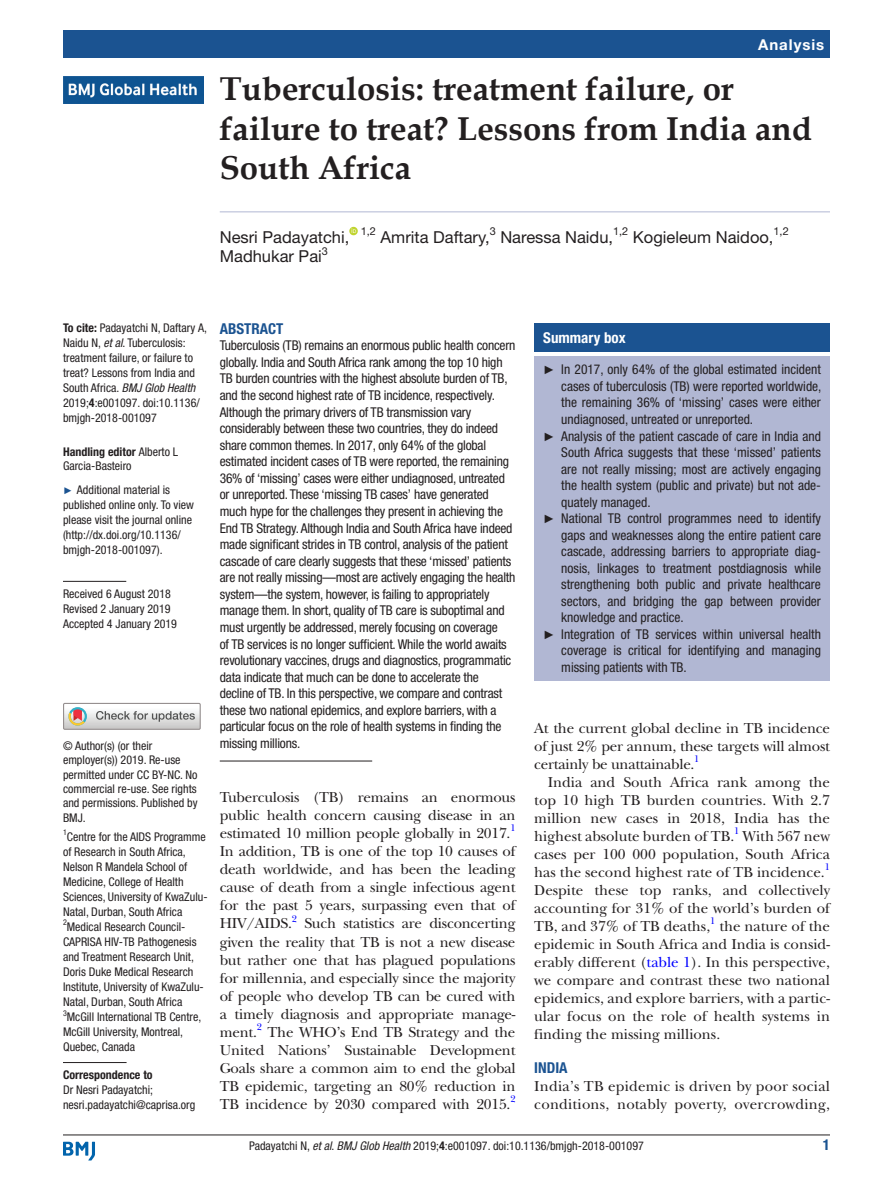
<style>
.page{position:relative;width:893px;height:1191px;background:#fff}
.page>*{position:absolute;margin:0;border:0;box-sizing:border-box;transform-origin:0 0}
.t1{font:700 33px/39px "Book Antiqua";color:#231f20}
.t2{font:16.5px "Helvetica Neue LT Std";color:#231f20}
.t3{font:15px/18px "New Baskerville";color:#231f20;text-align:justify}
.t4{font:700 condensed 15px "Helvetica Neue LT Std";color:#1b5391}
.t5{font:700 condensed 15px "Helvetica Neue LT Std";color:#fff}
.t6{font:700 15px "Helvetica Neue LT Std";letter-spacing:.065em;color:#fff}
.t7{font:condensed 13.5px/16.5px "Helvetica Neue LT Std";letter-spacing:-.015em;color:#231f20}
.t8{font:condensed 12px/15px "Helvetica Neue LT Std";color:#231f20}
.t9{font:700 condensed 12px "Helvetica Neue LT Std";color:#231f20}
.t10{font:10.95px "Helvetica Neue LT Std";color:#231f20}
.t11{font:9.9px "New Baskerville";color:#00f}
.s1{font-weight:700}
.s2{font-style:italic}
.s3{font-family:"Arial";font-stretch:normal;font-size:9.75px;color:#1b5391}
.s4{font-family:"Arial";font-stretch:normal;font-size:12px}
.s5{color:#00f}
</style>
<div class="page">
<hr style="left:63px;top:1134px;width:767px;height:1px;background:#231f20">
<svg style="left:63px;top:1141px;width:32px;height:19px"></svg>
<div style="left:63px;top:703px;width:138px;height:27px;border:1px solid #969090"></div>
<svg style="left:64px;top:703px;width:136px;height:26px"></svg>
<hr style="left:220px;top:211px;width:610px;height:1px;background:#b1b7d3">
<svg style="left:349px;top:227px;width:9px;height:8px"></svg>
<div style="left:63px;top:31px;width:767px;height:27px;background:#1b5391"></div>
<hr style="left:63px;top:581px;width:63px;height:1px;background:#231f20">
<hr style="left:63px;top:1062px;width:64px;height:1px;background:#231f20">
<img style="left:63px;top:77px;width:141px;height:27px">
<div style="left:534px;top:323px;width:296px;height:29px;background:#1b5391"></div>
<div style="left:534px;top:356px;width:296px;height:324px;background:#b1b7d3"></div>
<hr style="left:220px;top:760px;width:152px;height:1px;background:#231f20">
<p class="t6" style="left:758px;top:35px;width:68px">Analysis</p>
<h1 class="t1" style="left:220px;top:70px;width:594px">Tuberculosis: treatment failure, or failure to treat? Lessons from India and<br>South Africa</h1>
<p class="t2" style="left:220px;top:227px;width:131px">Nesri Padayatchi,</p>
<p class="t10" style="left:361px;top:225px;width:17px">1,2</p>
<p class="t2" style="left:381px;top:227px;width:111px">Amrita Daftary,</p>
<p class="t10" style="left:490px;top:225px;width:8px">3</p>
<p class="t2" style="left:500px;top:227px;width:114px">Naressa Naidu,</p>
<p class="t10" style="left:613px;top:225px;width:17px">1,2</p>
<p class="t2" style="left:633px;top:227px;width:142px">Kogieleum Naidoo,</p>
<p class="t10" style="left:773px;top:225px;width:17px">1,2</p>
<p class="t2" style="left:220px;top:246px;width:104px">Madhukar Pai</p>
<p class="t10" style="left:322px;top:244px;width:8px">3</p>
<p class="t8" style="left:63px;top:320px;width:146px"><span class="s1">To cite:</span> Padayatchi N, Daftary A,<br>Naidu N, <span class="s2">et al</span>. Tuberculosis: treatment failure, or failure to treat? Lessons from India and<br>South Africa. <span class="s2">BMJ Glob Health<br></span>2019;<span class="s1">4</span>:e001097. doi:10.1136/ bmjgh-2018-001097</p>
<p class="t8" style="left:63px;top:444px;width:117px;line-height:14.4px"><span class="s1">Handling editor</span> Alberto L<br>Garcia-Basteiro</p>
<p class="t8" style="left:63px;top:482px;width:133px"><span class="s3">►</span> Additional material is published online only. To view please visit the journal online (http://dx.doi.org/10.1136/ bmjgh-2018-001097).</p>
<p class="t8" style="left:63px;top:586px;width:116px">Received 6 August 2018<br>Revised 2 January 2019<br>Accepted 4 January 2019</p>
<p class="t8" style="left:63px;top:738px;width:136px;line-height:14.4px">© Author(s) (or their employer(s)) 2019. Re-use permitted under CC BY-NC. No commercial re-use. See rights and permissions. Published by<br>BMJ.</p>
<p class="t8" style="left:63px;top:829px;width:146px"><sup>1</sup>Centre for the AIDS Programme of Research in South Africa,<br>Nelson R Mandela School of<br>Medicine, College of Health<br>Sciences, University of KwaZulu-<br>Natal, Durban, South Africa<br><sup>2</sup>Medical Research Council-<br>CAPRISA HIV-TB Pathogenesis and Treatment Research Unit,<br>Doris Duke Medical Research<br>Institute, University of KwaZulu-<br>Natal, Durban, South Africa<br><sup>3</sup>McGill International TB Centre,<br>McGill University, Montreal,<br>Quebec, Canada</p>
<p class="t9" style="left:63px;top:1067px;width:91px">Correspondence to</p>
<p class="t8" style="left:63px;top:1082px;width:134px">Dr Nesri Padayatchi; nesri.padayatchi@caprisa.org</p>
<p class="t4" style="left:220px;top:319px;width:49px">Abstract</p>
<p class="t7" style="left:220px;top:337px;width:297px">Tuberculosis (TB) remains an enormous public health concern globally. India and South Africa rank among the top 10 high TB burden countries with the highest absolute burden of TB, and the second highest rate of TB incidence, respectively.<br>Although the primary drivers of TB transmission vary considerably between these two countries, they do indeed share common themes. In 2017, only 64% of the global estimated incident cases of TB were reported, the remaining 36% of ‘missing’ cases were either undiagnosed, untreated or unreported. These ‘missing TB cases’ have generated much hype for the challenges they present in achieving the End TB Strategy. Although India and South Africa have indeed made significant strides in TB control, analysis of the patient cascade of care clearly suggests that these ‘missed’ patients are not really missing—most are actively engaging the health system—the system, however, is failing to appropriately manage them. In short, quality of TB care is suboptimal and must urgently be addressed, merely focusing on coverage<br>of TB services is no longer sufficient. While the world awaits revolutionary vaccines, drugs and diagnostics, programmatic data indicate that much can be done to accelerate the decline of TB. In this perspective, we compare and contrast these two national epidemics, and explore barriers, with a particular focus on the role of health systems in finding the missing millions.</p>
<p class="t3" style="left:220px;top:788px;width:297px">Tuberculosis (TB) remains an enormous public health concern causing disease in an estimated 10 million people globally in 2017.</p>
<p class="t11" style="left:510px;top:822px;width:7px">1</p>
<p class="t3" style="left:220px;top:842px;width:297px">In addition, TB is one of the top 10 causes of death worldwide, and has been the leading cause of death from a single infectious agent for the past 5 years, surpassing even that of HIV/AIDS.</p>
<p class="t11" style="left:292px;top:912px;width:7px">2</p>
<p class="t3" style="left:220px;top:914px;width:297px;text-indent:85px">Such statistics are disconcerting given the reality that TB is not a new disease but rather one that has plagued populations for millennia, and especially since the majority of people who develop TB can be cured with a timely diagnosis and appropriate manage&shy;ment.<sup>2</sup> The WHO’s End TB Strategy and the United Nations’ Sustainable Development Goals share a common aim to end the global TB epidemic, targeting an 80% reduction in TB incidence by 2030 compared with 2015.</p>
<p class="t11" style="left:510px;top:1093px;width:7px">2</p>
<p class="t5" style="left:543px;top:328px;width:84px">Summary box</p>
<p class="t7" style="left:543px;top:361px;width:279px"><span class="s4">►</span> In 2017, only 64% of the global estimated incident</p>
<p class="t7" style="left:561px;top:378px;width:262px">cases of tuberculosis (TB) were reported worldwide,</p>
<p class="t7" style="left:561px;top:394px;width:261px">the remaining 36% of ‘missing’ cases were either</p>
<p class="t7" style="left:561px;top:411px;width:193px">undiagnosed, untreated or unreported.</p>
<p class="t7" style="left:543px;top:427px;width:279px"><span class="s4">►</span> Analysis of the patient cascade of care in India and</p>
<p class="t7" style="left:561px;top:444px;width:261px">South Africa suggests that these ‘missed’ patients</p>
<p class="t7" style="left:561px;top:460px;width:261px">are not really missing; most are actively engaging</p>
<p class="t7" style="left:561px;top:477px;width:261px">the health system (public and private) but not ade-</p>
<p class="t7" style="left:561px;top:493px;width:91px">quately managed.</p>
<p class="t7" style="left:543px;top:510px;width:279px"><span class="s4">►</span> National TB control programmes need to identify</p>
<p class="t7" style="left:561px;top:526px;width:261px">gaps and weaknesses along the entire patient care</p>
<p class="t7" style="left:561px;top:543px;width:261px">cascade, addressing barriers to appropriate diag-</p>
<p class="t7" style="left:561px;top:559px;width:261px">nosis, linkages to treatment postdiagnosis while</p>
<p class="t7" style="left:561px;top:576px;width:261px">strengthening both public and private healthcare</p>
<p class="t7" style="left:561px;top:592px;width:261px">sectors, and bridging the gap between provider</p>
<p class="t7" style="left:561px;top:609px;width:124px">knowledge and practice.</p>
<p class="t7" style="left:543px;top:625px;width:279px"><span class="s4">►</span> Integration of TB services within universal health</p>
<p class="t7" style="left:561px;top:642px;width:261px">coverage is critical for identifying and managing</p>
<p class="t7" style="left:561px;top:658px;width:127px">missing patients with TB.</p>
<p class="t3" style="left:534px;top:719px;width:297px">At the current global decline in TB incidence of just 2% per annum, these targets will almost certainly be unattainable.<sup>1</sup></p>
<p class="t3" style="left:534px;top:773px;width:297px;text-indent:14px">India and South Africa rank among the top 10 high TB burden countries. With 2.7 million new cases in 2018, India has the highest absolute burden of TB.</p>
<p class="t11" style="left:734px;top:825px;width:7px">1</p>
<p class="t3" style="left:534px;top:827px;width:297px;text-indent:208px">With 567 new cases per 100 000 population, South Africa has the second highest rate of TB incidence.</p>
<p class="t11" style="left:825px;top:861px;width:7px">1</p>
<p class="t3" style="left:534px;top:881px;width:297px">Despite these top ranks, and collectively accounting for 31% of the world’s burden of TB, and 37% of TB deaths,</p>
<p class="t11" style="left:710px;top:915px;width:7px">1</p>
<p class="t3" style="left:534px;top:917px;width:297px;text-indent:185px">the nature of the epidemic in South Africa and India is consid&shy;erably different (<span class="s5">table 1</span>). In this perspective, we compare and contrast these two national epidemics, and explore barriers, with a partic&shy;ular focus on the role of health systems in finding the missing millions.</p>
<p class="t4" style="left:534px;top:1059px;width:28px">India</p>
<p class="t3" style="left:534px;top:1077px;width:297px">India’s TB epidemic is driven by poor social conditions, notably poverty, overcrowding,</p>
<p class="t8" style="left:249px;top:1137px;width:396px">Padayatchi N, <span class="s2">et al</span>. <span class="s2">BMJ Glob Health</span> 2019;<span class="s1">4</span>:e001097. doi:10.1136/bmjgh-2018-001097</p>
<p class="t4" style="left:823px;top:1135px;width:9px">1</p>
</div>
